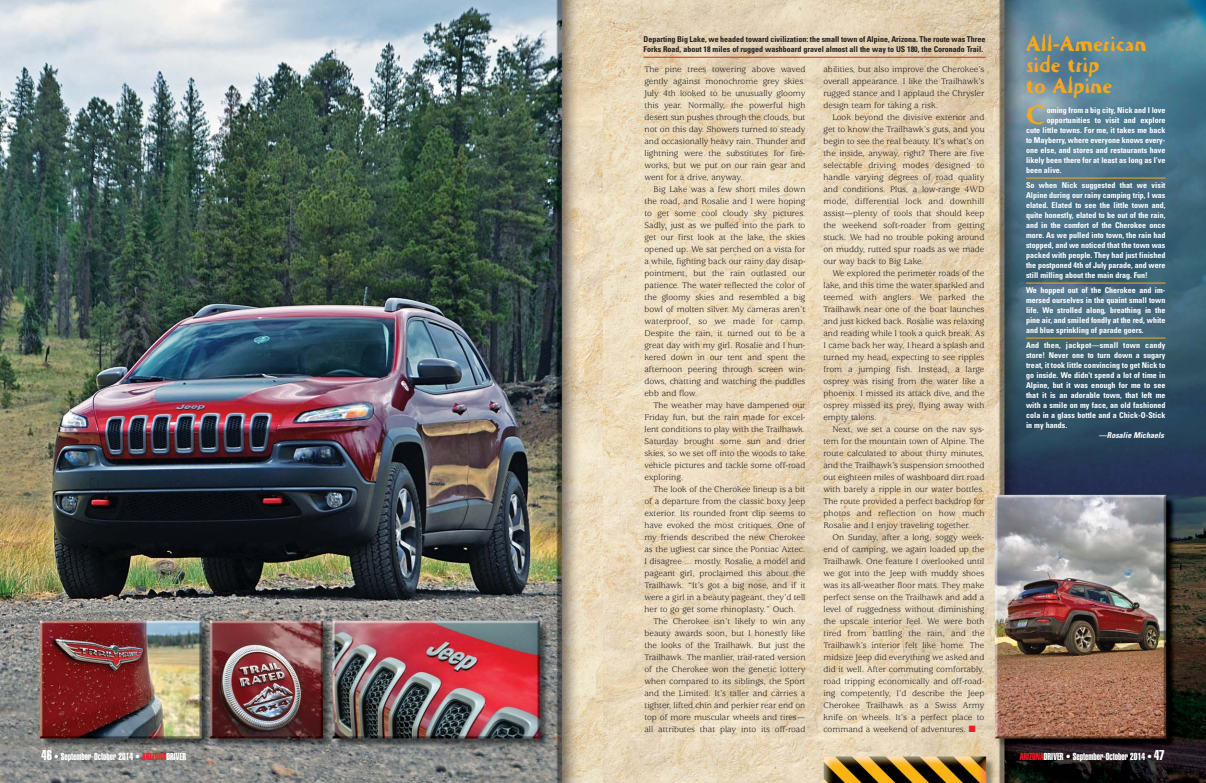
<style>
.page{position:relative;width:1206px;height:783px;background:#fff}
.page>*{position:absolute;margin:0;border:0;box-sizing:border-box;transform-origin:0 0}
.t1{font:24.3px "Cutamond Basic";color:#faa61a}
.t2{font:20px/21px "Cutamond Basic";color:#faa61a}
.t3{font:10px "Helvetica Extra Compressed";color:#fff}
.t4{font:9px/12px "Usherwood";color:#231f20;text-align:justify}
.t5{font:700 condensed 8px/10px "Univers";color:#fff;text-align:justify}
.t6{font:700 condensed 8px/10px "Univers";color:#231f20}
.t7{font:italic 700 condensed 8px "Univers";color:#fff}
.s1{color:#ed1c24}
.s2{font-size:14px}
</style>
<div class="page">
<img style="left:603px;top:0;width:603px;height:783px">
<img style="left:0;top:0;width:603px;height:783px">
<hr style="left:1026px;top:178px;width:140px;height:1px;background:#faa61a">
<hr style="left:1026px;top:283px;width:140px;height:1px;background:#faa61a">
<hr style="left:1026px;top:338px;width:140px;height:1px;background:#faa61a">
<hr style="left:644px;top:57px;width:342px;height:1px;background:#ed1c24">
<p class="t6" style="left:644px;top:35px;width:343px">Departing Big Lake, we headed toward civilization: the small town of Alpine, Arizona. The route was Three<br>Forks Road, about 18 miles of rugged washboard gravel almost all the way to US 180, the Coronado Trail.</p>
<p class="t4" style="left:644px;top:64px;width:163px">The pine trees towering above waved gently against monochrome grey skies.<br>July 4th looked to be unusually gloomy this year. Normally, the powerful high desert sun pushes through the clouds, but not on this day. Showers turned to steady and occasionally heavy rain. Thunder and lightning were the substitutes for fire&shy;works, but we put on our rain gear and went for a drive, anyway.</p>
<p class="t4" style="left:644px;top:184px;width:163px;text-indent:9px">Big Lake was a few short miles down the road, and Rosalie and I were hoping to get some cool cloudy sky pictures.<br>Sadly, just as we pulled into the park to get our first look at the lake, the skies opened up. We sat perched on a vista for a while, fighting back our rainy day disap&shy;pointment, but the rain outlasted our patience. The water reflected the color of the gloomy skies and resembled a big bowl of molten silver. My cameras aren’t waterproof, so we made for camp.<br>Despite the rain, it turned out to be a great day with my girl. Rosalie and I hun&shy;kered down in our tent and spent the afternoon peering through screen win&shy;dows, chatting and watching the puddles ebb and flow.</p>
<p class="t4" style="left:644px;top:400px;width:162px;text-indent:9px">The weather may have dampened our Friday fun, but the rain made for excel&shy;lent conditions to play with the Trailhawk.<br>Saturday brought some sun and drier skies, so we set off into the woods to take vehicle pictures and tackle some off-road exploring.</p>
<p class="t4" style="left:644px;top:484px;width:163px;text-indent:9px">The look of the Cherokee lineup is a bit of a departure from the classic boxy Jeep exterior. Its rounded front clip seems to have evoked the most critiques. One of my friends described the new Cherokee as the ugliest car since the Pontiac Aztec.<br>I disagree ... mostly. Rosalie, a model and pageant girl, proclaimed this about the Trailhawk: “It’s got a big nose, and if it were a girl in a beauty pageant, they’d tell her to go get some rhinoplasty.” Ouch.</p>
<p class="t4" style="left:644px;top:616px;width:163px;text-indent:9px">The Cherokee isn’t likely to win any beauty awards soon, but I honestly like the looks of the Trailhawk. But just the Trailhawk. The manlier, trail-rated version of the Cherokee won the genetic lottery when compared to its siblings, the Sport and the Limited. It’s taller and carries a tighter, lifted chin and perkier rear end on top of more muscular wheels and tires— all attributes that play into its off-road</p>
<p class="t4" style="left:823px;top:64px;width:162px">abilities, but also improve the Cherokee’s overall appearance. I like the Trailhawk’s rugged stance and I applaud the Chrysler design team for taking a risk.</p>
<p class="t4" style="left:823px;top:112px;width:163px;text-indent:9px">Look beyond the divisive exterior and get to know the Trailhawk’s guts, and you begin to see the real beauty. It’s what’s on the inside, anyway, right? There are five selectable driving modes designed to handle varying degrees of road quality and conditions. Plus, a low-range 4WD mode, differential lock and downhill assist —plenty of tools that should keep the weekend soft-roader from getting stuck. We had no trouble poking around on muddy, rutted spur roads as we made our way back to Big Lake.</p>
<p class="t4" style="left:823px;top:268px;width:163px;text-indent:9px">We explored the perimeter roads of the lake, and this time the water sparkled and teemed with anglers. We parked the Trailhawk near one of the boat launches and just kicked back. Rosalie was relaxing and reading while I took a quick break. As I came back her way, I heard a splash and turned my head, expecting to see ripples from a jumping fish. Instead, a large osprey was rising from the water like a phoenix. I missed its attack dive, and the osprey missed its prey, flying away with empty talons.</p>
<p class="t4" style="left:823px;top:424px;width:163px;text-indent:9px">Next, we set a course on the nav sys&shy;tem for the mountain town of Alpine. The route calculated to about thirty minutes, and the Trailhawk’s suspension smoothed out eighteen miles of washboard dirt road with barely a ripple in our water bottles.<br>The route provided a perfect backdrop for photos and reflection on how much Rosalie and I enjoy traveling together.</p>
<p class="t4" style="left:823px;top:532px;width:163px;text-indent:9px">On Sunday, after a long, soggy week&shy;end of camping, we again loaded up the Trailhawk. One feature I overlooked until we got into the Jeep with muddy shoes was its all-weather floor mats. They make perfect sense on the Trailhawk and add a level of ruggedness without diminishing the upscale interior feel. We were both tired from battling the rain, and the Trailhawk’s interior felt like home. The midsize Jeep did everything we asked and did it well. After commuting comfortably, road tripping economically and off-road&shy;ing competently, I’d describe the Jeep Cherokee Trailhawk as a Swiss Army knife on wheels. It’s a perfect place to command a weekend of adventures. <span class="s1">■</span></p>
<h2 class="t2" style="left:1026px;top:34px;width:122px">All-American side trip<br>to Alpine</h2>
<h1 class="t1" style="left:1026px;top:102px;width:21px">C</h1>
<p class="t5" style="left:1047px;top:106px;width:120px">oming from a big city, Nick and I love</p>
<p class="t5" style="left:1047px;top:116px;width:120px">opportunities to visit and explore</p>
<p class="t5" style="left:1026px;top:126px;width:141px">cute little towns. For me, it takes me back</p>
<p class="t5" style="left:1026px;top:136px;width:141px">to Mayberry, where everyone knows every-</p>
<p class="t5" style="left:1026px;top:146px;width:141px">one else, and stores and restaurants have</p>
<p class="t5" style="left:1026px;top:156px;width:141px">likely been there for at least as long as I’ve</p>
<p class="t5" style="left:1026px;top:166px;width:37px">been alive.</p>
<p class="t5" style="left:1026px;top:181px;width:141px">So when Nick suggested that we visit Alpine during our rainy camping trip, I was elated. Elated to see the little town and, quite honestly, elated to be out of the rain, and in the comfort of the Cherokee once more. As we pulled into town, the rain had stopped, and we noticed that the town was packed with people. They had just finished the postponed 4th of July parade, and were still milling about the main drag. Fun!</p>
<p class="t5" style="left:1026px;top:286px;width:141px">We hopped out of the Cherokee and im - mersed ourselves in the quaint small town life. We strolled along, breathing in the pine air, and smiled fondly at the red, white and blue sprinkling of parade goers.</p>
<p class="t5" style="left:1026px;top:341px;width:141px">And then, jackpot—small town candy store! Never one to turn down a sugary treat, it took little convincing to get Nick to go inside. We didn’t spend a lot of time in Alpine, but it was enough for me to see that it is an adorable town, that left me with a smile on my face, an old fashioned cola in a glass bottle and a Chick-O-Stick in my hands.</p>
<p class="t7" style="left:1099px;top:432px;width:68px">—Rosalie Michaels</p>
<p class="t3" style="left:42px;top:753px;width:146px"><span class="s2">46</span> • September-October 2014 • <span class="s1">ARIZONA</span>DRIVER</p>
<p class="t3" style="left:1020px;top:753px;width:146px"><span class="s1">ARIZONA</span>DRIVER • September-October 2014 • <span class="s2">47</span></p>
</div>
